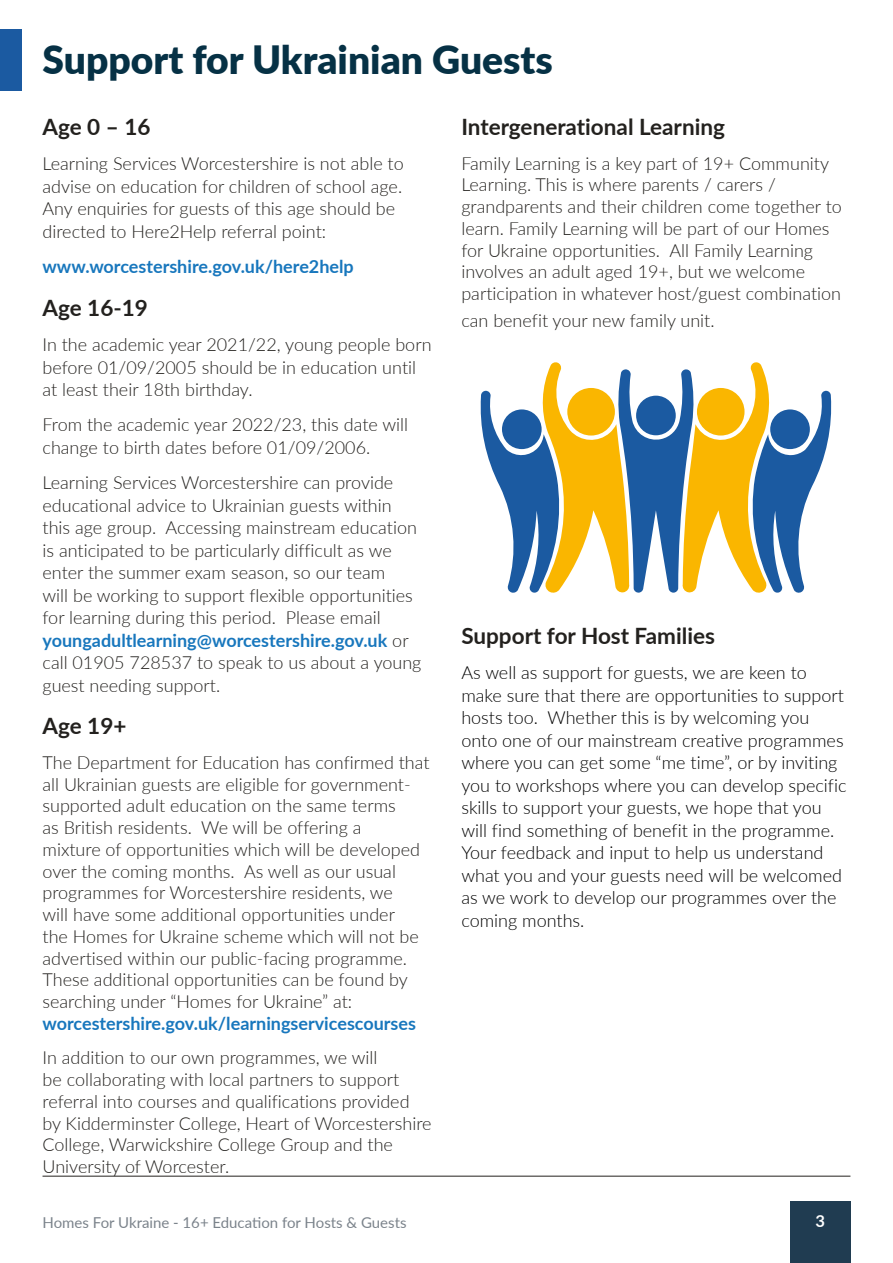
<style>
.page{position:relative;width:893px;height:1263px;background:#fff}
.page>*{position:absolute;margin:0;border:0;box-sizing:border-box;transform-origin:0 0}
.Section_Title__H2{font:900 39px "Lato";color:#063145}
.Third_Level_Heading{font:700 22.5px "Lato";color:#23211e}
.Paragraph_Text__P{font:300 18px/21.8px "Lato";color:#23211e}
.Paragraph_Text__P-2{font:300 18px/22.5px "Lato";color:#000}
.Paragraph_Text__P-3{font:700 18px "Lato";color:#1877bd}
.t1{font:700 16.5px "Lato";color:#fff}
.t2{font:15px "Lato";color:#7b838b}
.s1{font-weight:700;color:#1877bd}
</style>
<div class="page">
<div style="left:0;top:30px;width:21px;height:61px;background:#1b5aa1"></div>
<svg style="left:480px;top:362px;width:352px;height:231px"></svg>
<div style="left:502px;top:409px;width:40px;height:40px;background:#1b5aa1;border-radius:50%"></div>
<hr style="left:43px;top:1176px;width:807px;height:1px;background:#23211e">
<div style="left:790px;top:1201px;width:60px;height:62px;background:#203c51"></div>
<h2 class="Section_Title__H2" style="left:43px;top:30px;width:512px">Support for Ukrainian Guests</h2>
<h3 class="Third_Level_Heading" style="left:43px;top:110px;width:109px">Age 0 – 16</h3>
<p class="Paragraph_Text__P" style="left:43px;top:152px;width:363px;line-height:22.5px">Learning Services Worcestershire is not able to advise on education for children of school age.<br>Any enquiries for guests of this age should be directed to Here2Help referral point:</p>
<p class="Paragraph_Text__P-3" style="left:43px;top:253px;width:313px">www.worcestershire.gov.uk/here2help</p>
<h3 class="Third_Level_Heading" style="left:43px;top:291px;width:107px">Age 16-19</h3>
<p class="Paragraph_Text__P" style="left:43px;top:333px;width:391px;line-height:22.5px">In the academic year 2021/22, young people born before 01/09/2005 should be in education until at least their 18th birthday.</p>
<p class="Paragraph_Text__P" style="left:43px;top:413px;width:367px;line-height:22.5px">From the academic year 2022/23, this date will change to birth dates before 01/09/2006.</p>
<p class="Paragraph_Text__P" style="left:43px;top:471px;width:380px;line-height:22.5px">Learning Services Worcestershire can provide educational advice to Ukrainian guests within this age group. Accessing mainstream education is anticipated to be particularly difficult as we enter the summer exam season, so our team<br>will be working to support flexible opportunities for learning during this period. Please email <span class="s1">youngadultlearning@worcestershire.gov.uk</span> or call 01905 728537 to speak to us about a young guest needing support.</p>
<h3 class="Third_Level_Heading" style="left:43px;top:710px;width:85px">Age 19+</h3>
<p class="Paragraph_Text__P" style="left:43px;top:751px;width:389px">The Department for Education has confirmed that all Ukrainian guests are eligible for government&shy;supported adult education on the same terms<br>as British residents. We will be offering a<br>mixture of opportunities which will be developed over the coming months. As well as our usual programmes for Worcestershire residents, we<br>will have some additional opportunities under<br>the Homes for Ukraine scheme which will not be advertised within our public-facing programme.<br>These additional opportunities can be found by searching under “Homes for Ukraine” at: <span class="s1">worcestershire.gov.uk/learningservicescourses</span></p>
<p class="Paragraph_Text__P" style="left:43px;top:1046px;width:391px">In addition to our own programmes, we will<br>be collaborating with local partners to support referral into courses and qualifications provided by Kidderminster College, Heart of Worcestershire College, Warwickshire College Group and the University of Worcester.</p>
<h3 class="Third_Level_Heading" style="left:461px;top:110px;width:265px">Intergenerational Learning</h3>
<p class="Paragraph_Text__P" style="left:461px;top:152px;width:382px">Family Learning is a key part of 19+ Community Learning. This is where parents / carers / grandparents and their children come together to learn. Family Learning will be part of our Homes for Ukraine opportunities. All Family Learning involves an adult aged 19+, but we welcome participation in whatever host/guest combination</p>
<p class="Paragraph_Text__P" style="left:461px;top:309px;width:255px">can benefit your new family unit.</p>
<h3 class="Third_Level_Heading" style="left:461px;top:619px;width:255px">Support for Host Families</h3>
<p class="Paragraph_Text__P-2" style="left:461px;top:661px;width:387px">As well as support for guests, we are keen to make sure that there are opportunities to support hosts too. Whether this is by welcoming you onto one of our mainstream creative programmes where you can get some “me time”, or by inviting you to workshops where you can develop specific skills to support your guests, we hope that you will find something of benefit in the programme.<br>Your feedback and input to help us understand what you and your guests need will be welcomed as we work to develop our programmes over the coming months.</p>
<p class="t2" style="left:43px;top:1212px;width:366px">Homes For Ukraine - 16+ Education for Hosts &amp; Guests</p>
<p class="t1" style="left:815px;top:1209px;width:11px">3</p>
</div>
